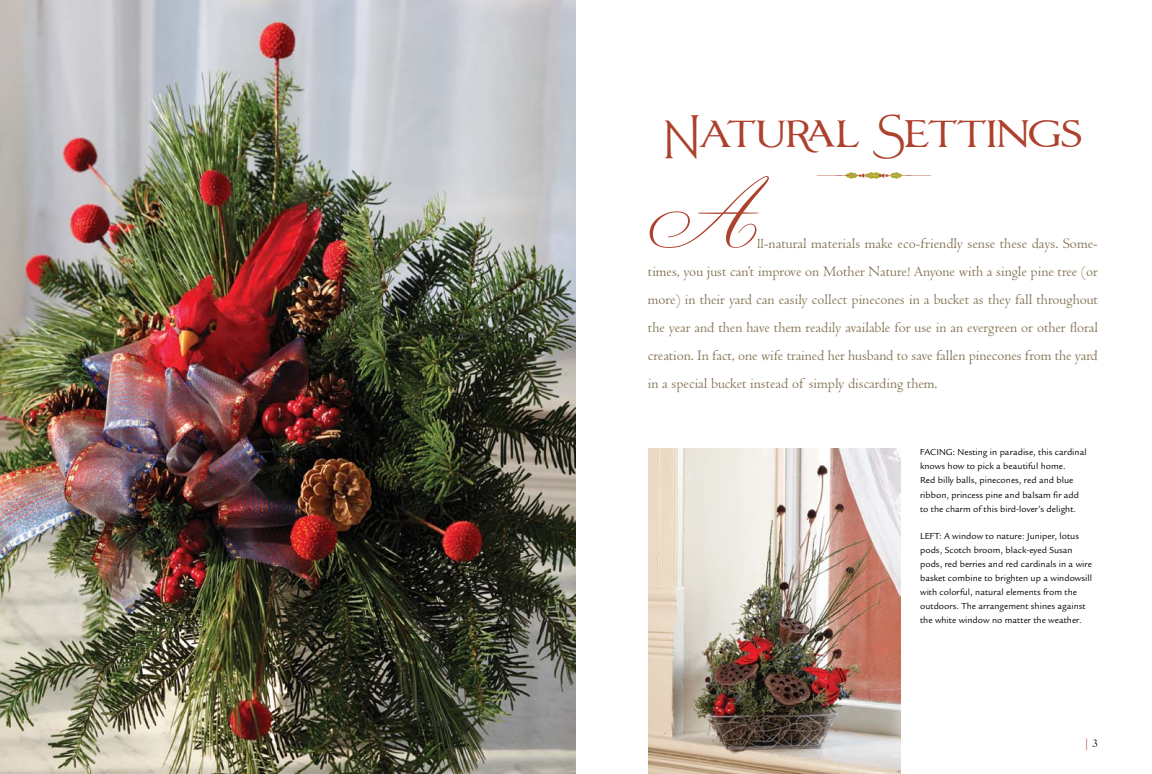
<style>
.page{position:relative;width:1152px;height:774px;background:#fff}
.page>*{position:absolute;margin:0;border:0;box-sizing:border-box;transform-origin:0 0}
.t1{font:90px "Champignon";color:#ad412c}
.t2{font:40px "Vectis";letter-spacing:-.015em;color:#ad412c}
.t3{font:15px/28px "Centaur";color:#827151;text-align:justify}
.t4{font:12px "Centaur";color:#ad412c}
.t5{font:9.5px/14px "Legacy Sans Std";color:#000}
.s1{font-size:14px}
.s2{color:#000}
</style>
<div class="page">
<svg style="left:817px;top:172px;width:114px;height:7px"></svg>
<img style="left:648px;top:449px;width:252px;height:325px">
<img style="left:0;top:0;width:576px;height:774px">
<h2 class="t2" style="left:664px;top:104px;width:419px">Natural Settings</h2>
<h1 class="t1" style="left:648px;top:164px;width:112px">A</h1>
<p class="t3" style="left:648px;top:230px;width:452px;text-indent:109px"><span class="s1">ll</span>-natural materials make eco-friendly sense these days. Some&shy;times, you just can’t improve on Mother Nature! Anyone with a single pine tree (or more) in their yard can easily collect pinecones in a bucket as they fall throughout the year and then have them readily available for use in an evergreen or other floral creation. In fact, one wife trained her husband to save fallen pinecones from the yard in a special bucket instead of simply discarding them.</p>
<p class="t5" style="left:920px;top:446px;width:168px">Facing: N esting in paradise, this cardinal knows how to pick a beautiful home.<br>Red billy balls, pinecones, red and blue ribbon, princess pine and balsam fir add to the charm of this bird-lover’s delight.</p>
<p class="t5" style="left:920px;top:529px;width:173px">Left: A window to nature: Juniper, lotus pods, Scotch broom, black-eyed Susan pods, red berries and red cardinals in a wire basket combine to brighten up a windowsill with colorful, natural elements from the outdoors. The arrangement shines against the white window no matter the weather.</p>
<p class="t4" style="left:1083px;top:736px;width:16px">|<span class="s2">3</span></p>
</div>
